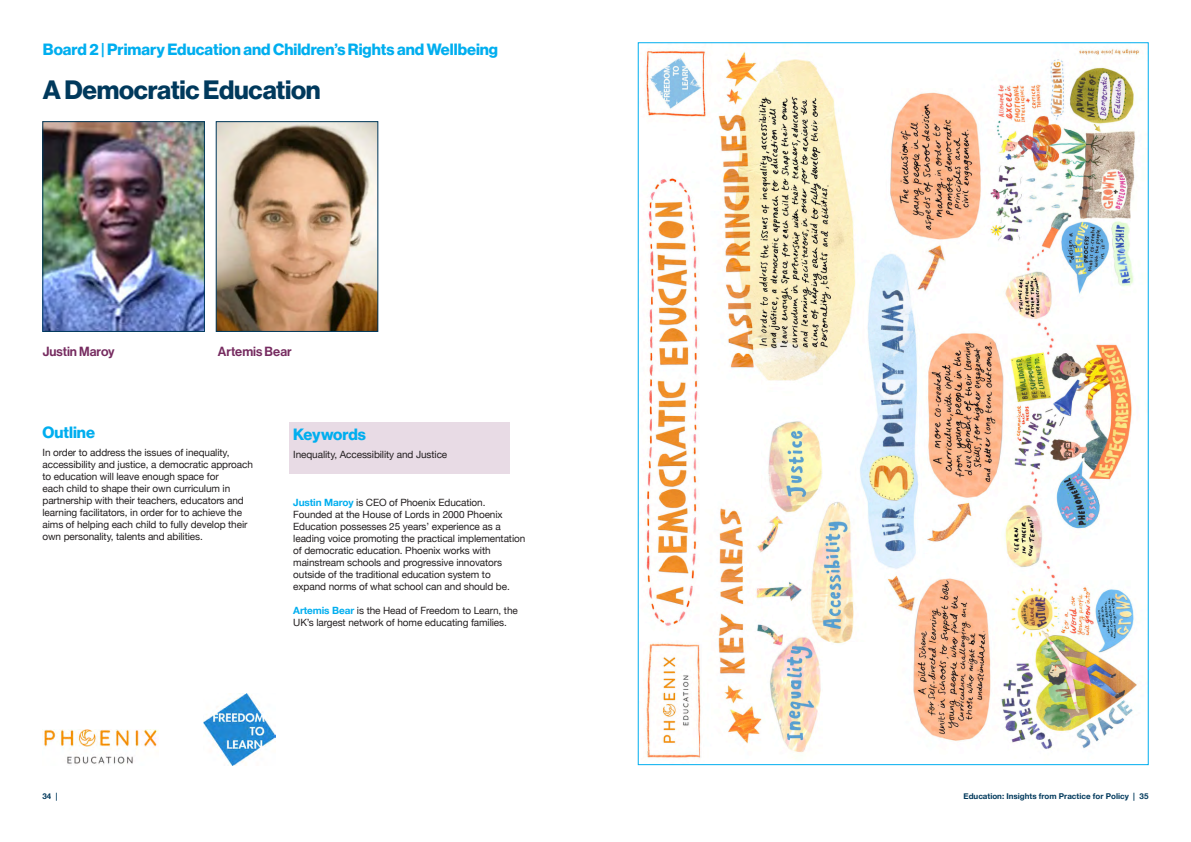
<style>
.page{position:relative;width:1191px;height:842px;background:#fff}
.page>*{position:absolute;margin:0;border:0;box-sizing:border-box;transform-origin:0 0}
.Heading{font:26px "N Haas Grotesk DS Pro 75 Bd";letter-spacing:-.01em;color:#00395c}
.Sub_Heading{font:16px "N Haas Grotesk DS Pro 75 Bd";color:#00aeef}
.sub_heading_2{font:13px "N Haas Grotesk DS Pro 65 Md";color:#762b60}
.Body{font:10px/12px "Helvetica Neue";letter-spacing:-.01em;color:#231f20}
.t1{font:700 8px "Helvetica Neue";color:#00395c}
.s1{font-weight:700;color:#00aeef}
</style>
<div class="page">
<div style="left:289px;top:422px;width:221px;height:51px;background:#e8dbe5"></div>
<img style="left:646px;top:48px;width:493px;height:710px">
<img style="left:218px;top:123px;width:158px;height:207px">
<div style="left:216px;top:121px;width:162px;height:211px;border:1px solid #00395c"></div>
<img style="left:45px;top:123px;width:158px;height:207px">
<div style="left:43px;top:121px;width:162px;height:211px;border:1px solid #00395c"></div>
<img style="left:203px;top:693px;width:72px;height:72px">
<img style="left:44px;top:729px;width:115px;height:35px">
<p class="Sub_Heading" style="left:43px;top:40px;width:457px">Board 2 | Primary Education and Children’s Rights and Wellbeing</p>
<p class="Heading" style="left:43px;top:74px;width:279px">A Democratic Education</p>
<p class="sub_heading_2" style="left:43px;top:344px;width:73px">Justin Maroy</p>
<p class="sub_heading_2" style="left:218px;top:344px;width:75px">Artemis Bear</p>
<p class="Sub_Heading" style="left:43px;top:423px;width:54px">Outline</p>
<p class="Body" style="left:43px;top:447px;width:212px">In order to address the issues of inequality, accessibility and justice, a democratic approach to education will leave enough space for<br>each child to shape their own curriculum in partnership with their teachers, educators and learning facilitators, in order for to achieve the aims of helping each child to fully develop their own personality, talents and abilities.</p>
<p class="Sub_Heading" style="left:293px;top:425px;width:74px">Keywords</p>
<p class="Body" style="left:293px;top:449px;width:156px">Inequality, Accessibility and Justice</p>
<p class="Body" style="left:293px;top:497px;width:233px"><span class="s1">Justin Maroy</span> is CEO of Phoenix Education.<br>Founded at the House of Lords in 2000 Phoenix Education possesses 25 years’ experience as a leading voice promoting the practical implementation of democratic education. Phoenix works with mainstream schools and progressive innovators outside of the traditional education system to expand norms of what school can and should be.</p>
<p class="Body" style="left:293px;top:605px;width:226px"><span class="s1">Artemis Bear</span> is the Head of Freedom to Learn, the<br>UK’s largest network of home educating families.</p>
<p class="t1" style="left:43px;top:790px;width:17px">34 |</p>
<p class="t1" style="left:963px;top:790px;width:186px">Education: Insights from Practice for Policy | 35</p>
</div>
